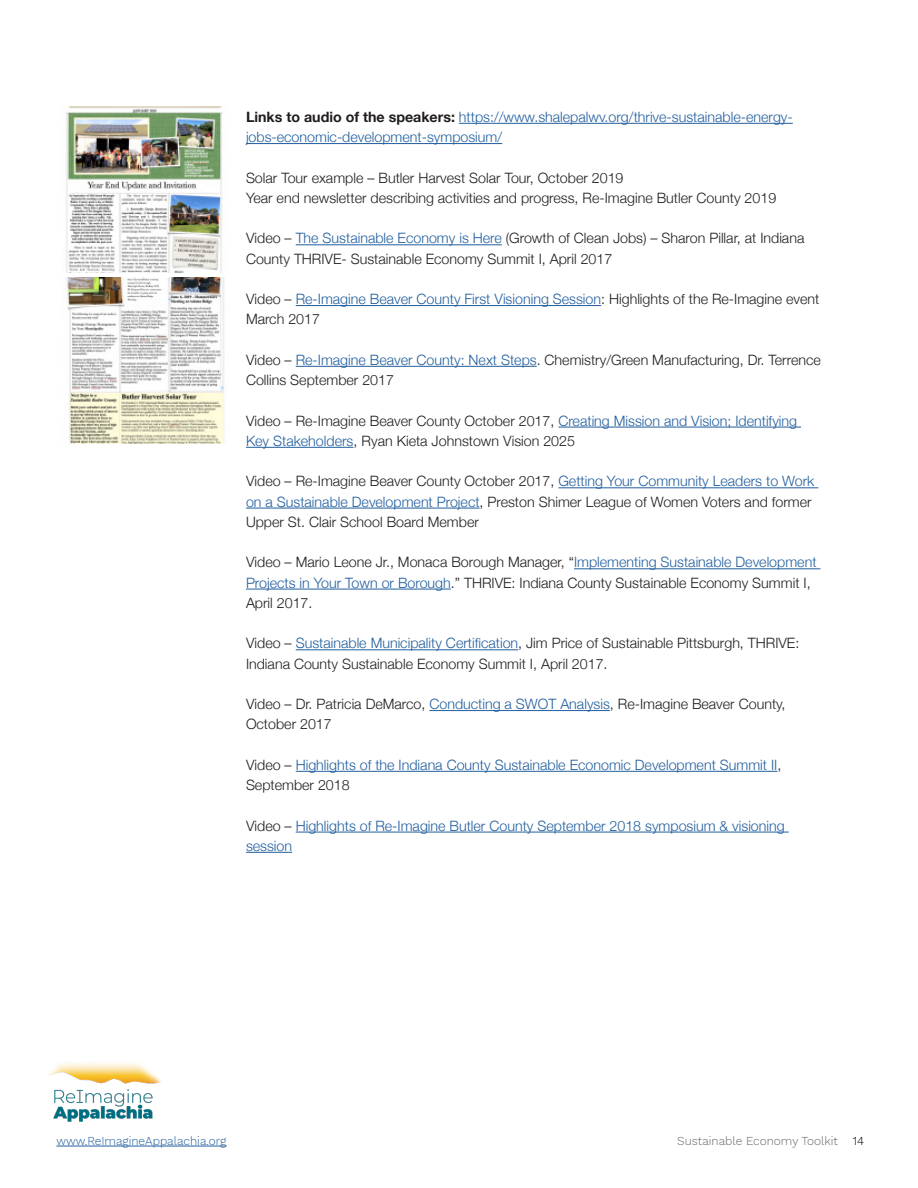
<style>
.page{position:relative;width:918px;height:1188px;background:#fff}
.page>*{position:absolute;margin:0;border:0;box-sizing:border-box;transform-origin:0 0}
.t1{font:300 14.25px/20.2px "Helvetica Neue";color:#211d1e}
.t2{font:300 14.25px/20.2px "Helvetica Neue";color:#215e9e}
.t3{font:12px "Work Sans";color:#215e9e}
.t4{font:12px "Work Sans";color:#666}
.s1{font-weight:700;color:#211d1e}
.s2{color:#215e9e}
.s3{color:#211d1e}
.s4{color:#000}
</style>
<div class="page">
<hr style="left:56px;top:1146px;width:170px;height:1px;background:#215e9e">
<img style="left:47px;top:1062px;width:115px;height:60px">
<hr style="left:459px;top:123px;width:334px;height:1px;background:#215e9e">
<hr style="left:246px;top:143px;width:256px;height:1px;background:#215e9e">
<hr style="left:296px;top:244px;width:206px;height:1px;background:#215e9e">
<hr style="left:296px;top:305px;width:305px;height:1px;background:#215e9e">
<hr style="left:296px;top:366px;width:241px;height:1px;background:#215e9e">
<hr style="left:558px;top:427px;width:243px;height:1px;background:#215e9e">
<hr style="left:246px;top:447px;width:107px;height:1px;background:#215e9e">
<hr style="left:558px;top:487px;width:260px;height:1px;background:#215e9e">
<hr style="left:246px;top:508px;width:234px;height:1px;background:#215e9e">
<hr style="left:574px;top:568px;width:247px;height:1px;background:#215e9e">
<hr style="left:246px;top:589px;width:205px;height:1px;background:#215e9e">
<hr style="left:296px;top:649px;width:222px;height:1px;background:#215e9e">
<hr style="left:429px;top:710px;width:181px;height:1px;background:#215e9e">
<hr style="left:296px;top:771px;width:481px;height:1px;background:#215e9e">
<hr style="left:296px;top:832px;width:493px;height:1px;background:#215e9e">
<hr style="left:246px;top:852px;width:46px;height:1px;background:#215e9e">
<img style="left:66px;top:278px;width:159px;height:166px">
<img style="left:65px;top:106px;width:158px;height:167px">
<p class="t2" style="left:246px;top:106px;width:548px"><span class="s1">Links to audio of the speakers:</span> https://www.shalepalwv.org/thrive-sustainable-energy&shy;jobs-economic-development-symposium/</p>
<p class="t1" style="left:246px;top:166px;width:379px">Solar Tour example – Butler Harvest Solar Tour, October 2019</p>
<p class="t1" style="left:246px;top:187px;width:532px">Year end newsletter describing activities and progress, Re-Imagine Butler County 2019</p>
<p class="t1" style="left:246px;top:227px;width:560px">Video – <span class="s2">The Sustainable Economy is Here</span> (Growth of Clean Jobs) – Sharon Pillar, at Indiana<br>County THRIVE- Sustainable Economy Summit I, April 2017</p>
<p class="t1" style="left:246px;top:288px;width:575px">Video – <span class="s2">Re-Imagine Beaver County First Visioning Session</span>: Highlights of the Re-Imagine event<br>March 2017</p>
<p class="t1" style="left:246px;top:349px;width:576px">Video – <span class="s2">Re-Imagine Beaver County: Next Steps</span>. Chemistry/Green Manufacturing, Dr. Terrence<br>Collins September 2017</p>
<p class="t1" style="left:246px;top:409px;width:553px">Video – Re-Imagine Beaver County October 2017, <span class="s2">Creating Mission and Vision; Identifying<br>Key Stakeholders</span>, Ryan Kieta Johnstown Vision 2025</p>
<p class="t1" style="left:246px;top:470px;width:570px">Video – Re-Imagine Beaver County October 2017, <span class="s2">Getting Your Community Leaders to Work on a Sustainable Development Project</span>, Preston Shimer League of Women Voters and former<br>Upper St. Clair School Board Member</p>
<p class="t1" style="left:246px;top:551px;width:572px">Video – Mario Leone Jr., Monaca Borough Manager, “<span class="s2">Implementing Sustainable Development<br>Projects in Your Town or Borough</span>.” THRIVE: Indiana County Sustainable Economy Summit I,<br>April 2017.</p>
<p class="t1" style="left:246px;top:632px;width:555px">Video – <span class="s2">Sustainable Municipality Certification</span>, Jim Price of Sustainable Pittsburgh, THRIVE:<br>Indiana County Sustainable Economy Summit I, April 2017.</p>
<p class="t1" style="left:246px;top:693px;width:541px">Video – Dr. Patricia DeMarco, <span class="s2">Conducting a SWOT Analysis</span>, Re-Imagine Beaver County,<br>October 2017</p>
<p class="t2" style="left:246px;top:754px;width:537px"><span class="s3">Video –</span> Highlights of the Indiana County Sustainable Economic Development Summit II<span class="s3">,<br>September 2018</span></p>
<p class="t2" style="left:246px;top:814px;width:540px"><span class="s3">Video –</span> Highlights of Re-Imagine Butler County September 2018 symposium &amp; visioning session</p>
<p class="t3" style="left:56px;top:1132px;width:172px">www.ReImagineAppalachia.org</p>
<p class="t4" style="left:677px;top:1132px;width:188px">Sustainable Economy Toolkit <span class="s4">14</span></p>
</div>
